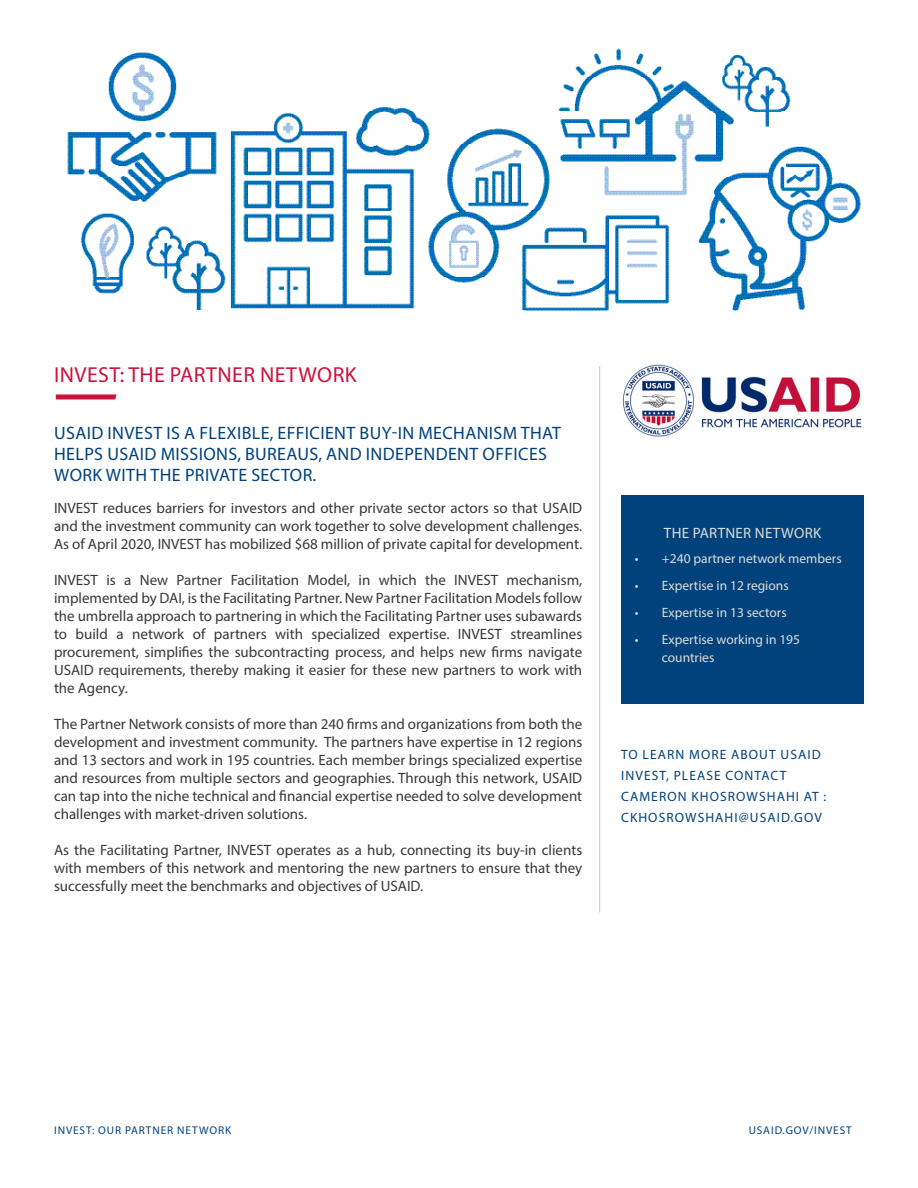
<style>
.page{position:relative;width:918px;height:1188px;background:#fff}
.page>*{position:absolute;margin:0;border:0;box-sizing:border-box;transform-origin:0 0}
.Section_Header{font:21.75px "Myriad Pro";letter-spacing:.02em;color:#cd123d}
.Subhead_Intro{font:18px/21px "Myriad Pro";letter-spacing:.02em;color:#01427c}
.t1{font:15px/18px "Myriad Pro";color:#3a3837;text-align:justify}
.Box_Header{font:15px "Myriad Pro";letter-spacing:.02em;color:#dcdcd6}
.t2{font:13.5px/18px "Myriad Pro";color:#dcdcd6}
.t3{font:13.5px/21px "Myriad Pro";letter-spacing:.08em;color:#01427c}
.t4{font:11.25px "Myriad Pro";letter-spacing:.08em;color:#01427c}
</style>
<div class="page">
<div style="left:621px;top:495px;width:243px;height:208px;background:#01427c"></div>
<img style="left:67px;top:48px;width:794px;height:263px">
<hr style="left:599px;top:366px;width:1px;height:547px;background:#cac8c8">
<svg style="left:56px;top:394px;width:61px;height:5px"></svg>
<img style="left:622px;top:364px;width:240px;height:73px">
<p class="Section_Header" style="left:54px;top:361px;width:304px">INVEST: THE PARTNER NETWORK</p>
<p class="Subhead_Intro" style="left:54px;top:422px;width:508px">USAID INVEST IS A FLEXIBLE, EFFICIENT BUY-IN MECHANISM THAT<br>HELPS USAID MISSIONS, BUREAUS, AND INDEPENDENT OFFICES<br>WORK WITH THE PRIVATE SECTOR.</p>
<p class="t1" style="left:54px;top:498px;width:530px">INVEST reduces barriers for investors and other private sector actors so that USAID and the investment community can work together to solve development challenges.<br>As of April 2020, INVEST has mobilized $68 million of private capital for development.</p>
<p class="t1" style="left:54px;top:570px;width:530px">INVEST is a New Partner Facilitation Model, in which the INVEST mechanism, implemented by DAI, is the Facilitating Partner. New Partner Facilitation Models follow the umbrella approach to partnering in which the Facilitating Partner uses subawards to build a network of partners with specialized expertise. INVEST streamlines procurement, simplifies the subcontracting process, and helps new firms navigate USAID requirements, thereby making it easier for these new partners to work with the Agency.</p>
<p class="t1" style="left:54px;top:714px;width:530px">The Partner Network consists of more than 240 firms and organizations from both the development and investment community. The partners have expertise in 12 regions and 13 sectors and work in 195 countries. Each member brings specialized expertise and resources from multiple sectors and geographies. Through this network, USAID can tap into the niche technical and financial expertise needed to solve development challenges with market-driven solutions.</p>
<p class="t1" style="left:54px;top:840px;width:530px">As the Facilitating Partner, INVEST operates as a hub, connecting its buy-in clients with members of this network and mentoring the new partners to ensure that they successfully meet the benchmarks and objectives of USAID.</p>
<p class="Box_Header" style="left:664px;top:524px;width:159px">THE PARTNER NETWORK</p>
<p class="t2" style="left:635px;top:550px;width:208px">• +240 partner network members</p>
<p class="t2" style="left:635px;top:577px;width:155px">• Expertise in 12 regions</p>
<p class="t2" style="left:635px;top:604px;width:153px">• Expertise in 13 sectors</p>
<p class="t2" style="left:662px;top:631px;width:140px;text-indent:-27px">• Expertise working in 195 countries</p>
<p class="t3" style="left:621px;top:744px;width:201px">TO LEARN MORE ABOUT USAID<br>INVEST, PLEASE CONTACT</p>
<p class="t3" style="left:621px;top:786px;width:207px">CAMERON KHOSROWSHAHI AT :</p>
<p class="t3" style="left:621px;top:807px;width:202px">CKHOSROWSHAHI@USAID.GOV</p>
<p class="t4" style="left:54px;top:1124px;width:179px">INVEST: OUR PARTNER NETWORK</p>
<p class="t4" style="left:749px;top:1124px;width:105px">USAID.GOV/INVEST</p>
</div>
